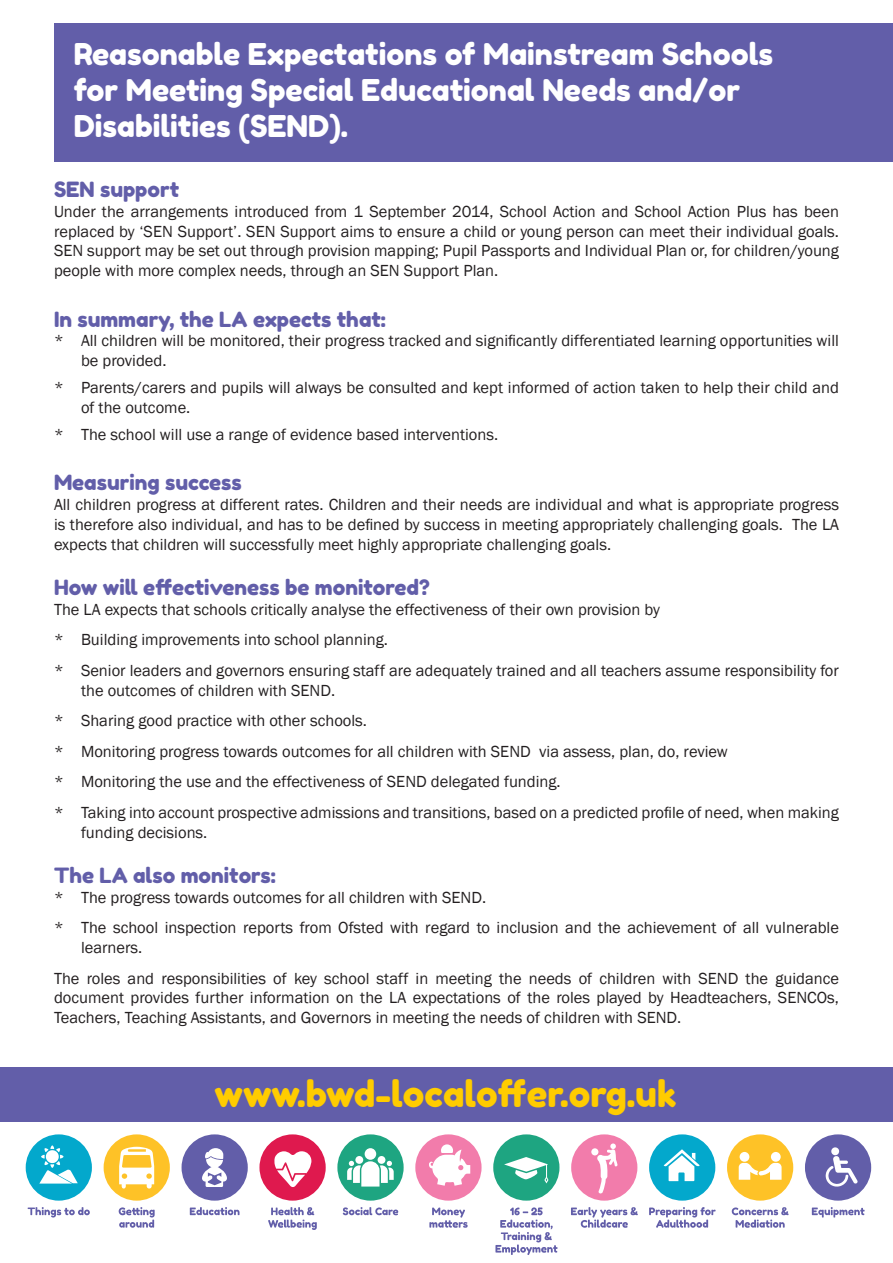
<style>
.page{position:relative;width:893px;height:1263px;background:#fff}
.page>*{position:absolute;margin:0;border:0;box-sizing:border-box;transform-origin:0 0}
.t1{font:36px "Fredoka One";color:#fc0}
.t2{font:30px/36px "Fredoka One";color:#fff}
.t3{font:21px "Fredoka One";color:#625ea9}
.t4{font:16.5px/19.8px "Franklin Gothic";color:#231f20}
</style>
<div class="page">
<svg style="left:9px;top:1121px;width:878px;height:132px"></svg>
<div style="left:180px;top:1133px;width:69px;height:69px;background:#625ea9;border-radius:50%"></div>
<div style="left:179px;top:1132px;width:71px;height:71px;border:3px solid #fff;border-radius:50%"></div>
<svg style="left:190px;top:1207px;width:50px;height:8px"></svg>
<svg style="left:202px;top:1148px;width:25px;height:39px"></svg>
<div style="left:24px;top:1133px;width:69px;height:69px;background:#03a8cc;border-radius:50%"></div>
<div style="left:23px;top:1132px;width:72px;height:71px;border:3px solid #fff;border-radius:50%"></div>
<svg style="left:28px;top:1207px;width:62px;height:10px"></svg>
<svg style="left:39px;top:1145px;width:39px;height:38px"></svg>
<div style="left:570px;top:1133px;width:69px;height:69px;background:#f27cab;border-radius:50%"></div>
<div style="left:569px;top:1132px;width:71px;height:71px;border:3px solid #fff;border-radius:50%"></div>
<svg style="left:571px;top:1207px;width:67px;height:21px"></svg>
<div style="left:591px;top:1148px;width:7px;height:7px;background:#fff;border-radius:50%"></div>
<svg style="left:597px;top:1143px;width:21px;height:51px"></svg>
<div style="left:258px;top:1133px;width:69px;height:69px;background:#df194e;border-radius:50%"></div>
<div style="left:257px;top:1132px;width:71px;height:71px;border:3px solid #fff;border-radius:50%"></div>
<svg style="left:268px;top:1207px;width:49px;height:23px"></svg>
<svg style="left:274px;top:1151px;width:37px;height:36px"></svg>
<div style="left:726px;top:1133px;width:68px;height:69px;background:#fec227;border-radius:50%"></div>
<div style="left:724px;top:1132px;width:72px;height:71px;border:3px solid #fff;border-radius:50%"></div>
<svg style="left:732px;top:1207px;width:56px;height:21px"></svg>
<svg style="left:739px;top:1152px;width:43px;height:28px"></svg>
<div style="left:336px;top:1133px;width:69px;height:69px;background:#1ea581;border-radius:50%"></div>
<div style="left:335px;top:1132px;width:71px;height:71px;border:3px solid #fff;border-radius:50%"></div>
<svg style="left:343px;top:1207px;width:55px;height:8px"></svg>
<svg style="left:347px;top:1148px;width:47px;height:38px"></svg>
<div style="left:414px;top:1133px;width:69px;height:69px;background:#f27cab;border-radius:50%"></div>
<div style="left:413px;top:1132px;width:71px;height:71px;border:3px solid #fff;border-radius:50%"></div>
<svg style="left:429px;top:1207px;width:39px;height:21px"></svg>
<svg style="left:429px;top:1144px;width:41px;height:42px"></svg>
<div style="left:492px;top:1133px;width:69px;height:69px;background:#1ea581;border-radius:50%"></div>
<div style="left:491px;top:1132px;width:71px;height:71px;border:3px solid #fff;border-radius:50%"></div>
<svg style="left:495px;top:1207px;width:62px;height:48px"></svg>
<svg style="left:504px;top:1157px;width:44px;height:26px"></svg>
<div style="left:648px;top:1133px;width:69px;height:69px;background:#03a8cc;border-radius:50%"></div>
<div style="left:646px;top:1132px;width:72px;height:71px;border:3px solid #fff;border-radius:50%"></div>
<svg style="left:649px;top:1207px;width:67px;height:21px"></svg>
<svg style="left:664px;top:1149px;width:36px;height:32px"></svg>
<div style="left:102px;top:1133px;width:69px;height:69px;background:#fec227;border-radius:50%"></div>
<div style="left:101px;top:1132px;width:71px;height:71px;border:3px solid #fff;border-radius:50%"></div>
<svg style="left:119px;top:1207px;width:36px;height:21px"></svg>
<svg style="left:119px;top:1147px;width:35px;height:42px"></svg>
<div style="left:804px;top:1133px;width:68px;height:69px;background:#625ea9;border-radius:50%"></div>
<div style="left:802px;top:1132px;width:72px;height:71px;border:3px solid #fff;border-radius:50%"></div>
<svg style="left:812px;top:1207px;width:53px;height:10px"></svg>
<svg style="left:826px;top:1147px;width:31px;height:40px"></svg>
<div style="left:0;top:1067px;width:893px;height:54px;background:#625ea9"></div>
<div style="left:54px;top:23px;width:839px;height:139px;background:#625ea9"></div>
<h2 class="t2" style="left:74px;top:36px;width:701px">Reasonable Expectations of Mainstream Schools for Meeting Special Educational Needs and/or<br>Disabilities (SEND).</h2>
<p class="t3" style="left:54px;top:176px;width:127px">SEN support</p>
<p class="t4" style="left:54px;top:202px;width:786px;text-align:justify">Under the arrangements introduced from 1 September 2014, School Action and School Action Plus has been replaced by ‘SEN Support’. SEN Support aims to ensure a child or young person can meet their individual goals.<br>SEN support may be set out through provision mapping; Pupil Passports and Individual Plan or, for children/young people with more complex needs, through an SEN Support Plan.</p>
<p class="t3" style="left:54px;top:306px;width:333px">In summary, the LA expects that:</p>
<p class="t4" style="left:81px;top:331px;width:759px;text-indent:-27px">* All children will be monitored, their progress tracked and significantly differentiated learning opportunities will be provided.</p>
<p class="t4" style="left:81px;top:378px;width:759px;text-indent:-27px">* Parents/carers and pupils will always be consulted and kept informed of action taken to help their child and of the outcome.</p>
<p class="t4" style="left:54px;top:425px;width:446px">* The school will use a range of evidence based interventions.</p>
<p class="t3" style="left:54px;top:470px;width:189px">Measuring success</p>
<p class="t4" style="left:54px;top:495px;width:786px;text-align:justify">All children progress at different rates. Children and their needs are individual and what is appropriate progress is therefore also individual, and has to be defined by success in meeting appropriately challenging goals. The LA expects that children will successfully meet highly appropriate challenging goals.</p>
<p class="t3" style="left:54px;top:574px;width:377px">How will effectiveness be monitored?</p>
<p class="t4" style="left:54px;top:599px;width:607px">The LA expects that schools critically analyse the effectiveness of their own provision by</p>
<p class="t4" style="left:54px;top:630px;width:335px">* Building improvements into school planning.</p>
<p class="t4" style="left:81px;top:661px;width:759px;text-indent:-27px">* Senior leaders and governors ensuring staff are adequately trained and all teachers assume responsibility for the outcomes of children with SEND.</p>
<p class="t4" style="left:54px;top:711px;width:315px">* Sharing good practice with other schools.</p>
<p class="t4" style="left:54px;top:742px;width:675px">* Monitoring progress towards outcomes for all children with SEND via assess, plan, do, review</p>
<p class="t4" style="left:54px;top:772px;width:508px">* Monitoring the use and the effectiveness of SEND delegated funding.</p>
<p class="t4" style="left:81px;top:803px;width:759px;text-indent:-27px">* Taking into account prospective admissions and transitions, based on a predicted profile of need, when making funding decisions.</p>
<p class="t3" style="left:54px;top:862px;width:223px">The LA also monitors:</p>
<p class="t4" style="left:54px;top:887px;width:434px">* The progress towards outcomes for all children with SEND.</p>
<p class="t4" style="left:81px;top:918px;width:759px;text-indent:-27px">* The school inspection reports from Ofsted with regard to inclusion and the achievement of all vulnerable learners.</p>
<p class="t4" style="left:54px;top:968px;width:786px;text-align:justify">The roles and responsibilities of key school staff in meeting the needs of children with SEND the guidance document provides further information on the LA expectations of the roles played by Headteachers, SENCOs, Teachers, Teaching Assistants, and Governors in meeting the needs of children with SEND.</p>
<h1 class="t1" style="left:215px;top:1072px;width:463px">www.bwd-localoffer.org.uk</h1>
</div>
